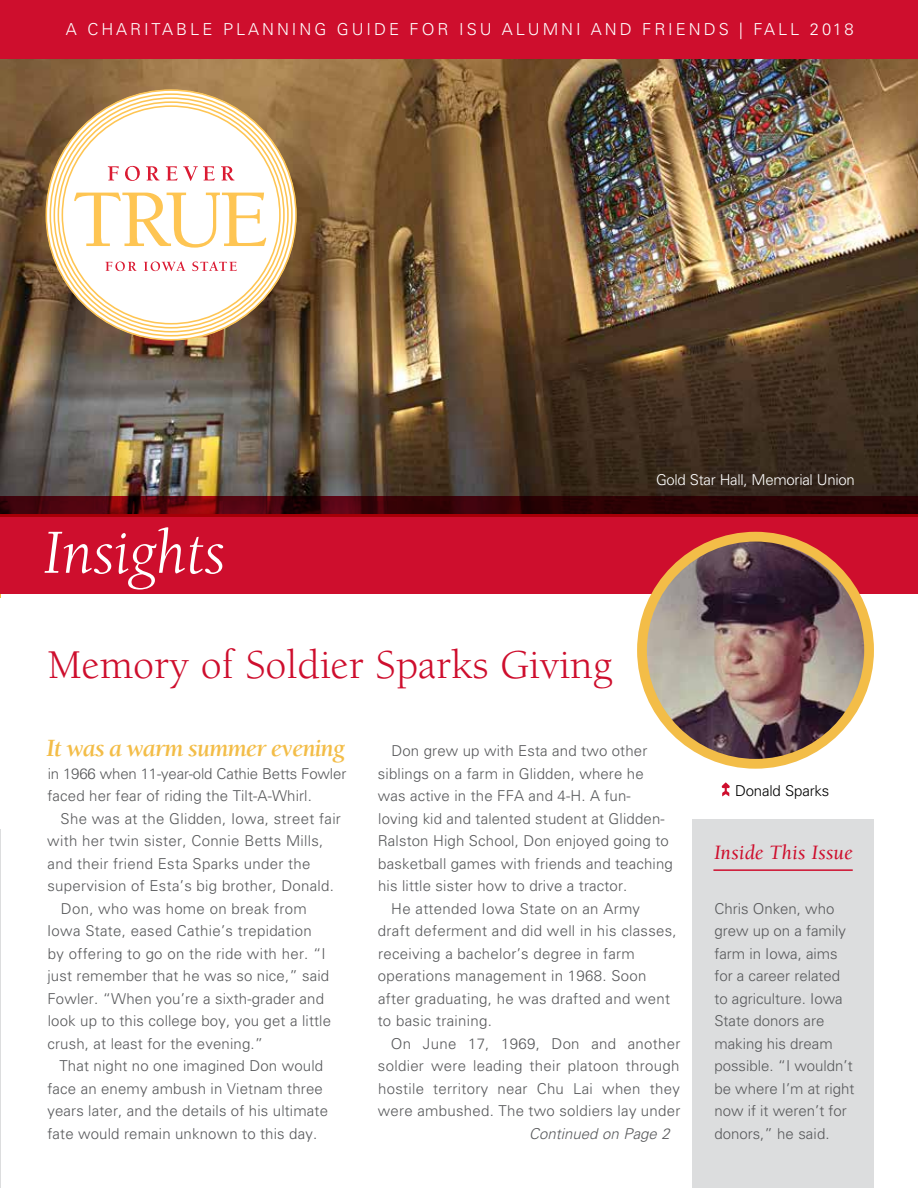
<style>
.page{position:relative;width:918px;height:1188px;background:#fff}
.page>*{position:absolute;margin:0;border:0;box-sizing:border-box;transform-origin:0 0}
.t1{font:italic 64.5px "Berkeley";color:#fff}
.t2{font:42px "Berkeley";color:#ce0e2d}
.t3{font:italic 700 25.5px "Berkeley";letter-spacing:-.04em;color:#f3bd48}
.t4{font:italic 21px "Berkeley";color:#ce0e2d}
.t5{font:300 16.5px "Univers";letter-spacing:.18em;color:#fff}
.t6{font:300 15px/22.5px "Univers";letter-spacing:.01em;color:#58595b}
.t7{font:300 15px/22.5px "Univers";letter-spacing:-.01em;color:#58595b}
.t8{font:300 15px "Univers";letter-spacing:-.02em;color:#fff}
.t9{font:italic 300 15px "Univers";color:#5a5b5d}
.t10{font:300 15px "Univers";letter-spacing:-.01em;color:#000}
</style>
<div class="page">
<hr style="left:0;top:0;width:1px;height:598px;background:#f3bd48">
<img style="left:1px;top:59px;width:917px;height:438px">
<div style="left:1px;top:514px;width:917px;height:80px;background:#ce0e2d"></div>
<div style="left:1px;top:0;width:917px;height:59px;background:#ce0e2d"></div>
<hr style="left:0;top:829px;width:1px;height:359px;background:#dcddde">
<div style="left:692px;top:819px;width:182px;height:369px;background:#dcddde"></div>
<svg style="left:1px;top:497px;width:917px;height:20px;background:#4a0208"></svg>
<svg style="left:46px;top:89px;width:251px;height:252px;background:#95744d"></svg>
<svg style="left:50px;top:93px;width:243px;height:244px;background:#a68862"></svg>
<svg style="left:54px;top:97px;width:235px;height:236px"></svg>
<svg style="left:58px;top:101px;width:227px;height:228px"></svg>
<svg style="left:62px;top:105px;width:219px;height:220px"></svg>
<svg style="left:74px;top:193px;width:192px;height:55px"></svg>
<svg style="left:105px;top:262px;width:132px;height:9px"></svg>
<svg style="left:108px;top:166px;width:126px;height:15px"></svg>
<svg style="left:722px;top:782px;width:8px;height:14px"></svg>
<img style="left:646px;top:537px;width:219px;height:226px">
<div style="left:637px;top:532px;width:237px;height:237px;border:10px solid #f3bd48;border-radius:50%"></div>
<hr style="left:713px;top:869px;width:140px;height:2px;background:#ce0e2d">
<p class="t5" style="left:66px;top:19px;width:789px">A CHARITABLE PLANNING GUIDE FOR ISU ALUMNI AND FRIENDS | FALL 2018</p>
<h1 class="t1" style="left:43px;top:520px;width:184px">Insights</h1>
<h2 class="t2" style="left:48px;top:643px;width:566px">Memory of Soldier Sparks Giving</h2>
<p class="t8" style="left:656px;top:470px;width:200px">Gold Star Hall, Memorial Union</p>
<h3 class="t3" style="left:46px;top:734px;width:300px">It was a warm summer evening</h3>
<p class="t7" style="left:47px;top:762px;width:300px">in 1966 when 11-year-old Cathie Betts Fowler faced her fear of riding the Tilt-A-Whirl.</p>
<p class="t6" style="left:61px;top:807px;width:282px">She was at the Glidden, Iowa, street fair</p>
<p class="t6" style="left:47px;top:829px;width:278px">with her twin sister, Connie Betts Mills,</p>
<p class="t6" style="left:48px;top:852px;width:264px">and their friend Esta Sparks under the</p>
<p class="t6" style="left:48px;top:874px;width:288px">supervision of Esta’s big brother, Donald.</p>
<p class="t6" style="left:61px;top:897px;width:247px">Don, who was home on break from</p>
<p class="t6" style="left:47px;top:919px;width:266px">Iowa State, eased Cathie’s trepidation</p>
<p class="t6" style="left:48px;top:942px;width:279px">by offering to go on the ride with her. “I</p>
<p class="t6" style="left:48px;top:964px;width:283px">just remember that he was so nice,” said</p>
<p class="t6" style="left:47px;top:987px;width:278px">Fowler. “When you’re a sixth-grader and</p>
<p class="t6" style="left:48px;top:1009px;width:285px">look up to this college boy, you get a little</p>
<p class="t6" style="left:48px;top:1032px;width:217px">crush, at least for the evening.”</p>
<p class="t6" style="left:59px;top:1054px;width:265px">That night no one imagined Don would</p>
<p class="t6" style="left:47px;top:1077px;width:277px">face an enemy ambush in Vietnam three</p>
<p class="t6" style="left:47px;top:1099px;width:282px">years later, and the details of his ultimate</p>
<p class="t6" style="left:47px;top:1122px;width:271px">fate would remain unknown to this day.</p>
<p class="t6" style="left:391px;top:739px;width:257px">Don grew up with Esta and two other</p>
<p class="t6" style="left:378px;top:762px;width:267px">siblings on a farm in Glidden, where he</p>
<p class="t6" style="left:378px;top:784px;width:254px">was active in the FFA and 4-H. A fun-</p>
<p class="t6" style="left:378px;top:807px;width:288px">loving kid and talented student at Glidden-</p>
<p class="t6" style="left:378px;top:829px;width:293px">Ralston High School, Don enjoyed going to</p>
<p class="t6" style="left:378px;top:852px;width:296px">basketball games with friends and teaching</p>
<p class="t6" style="left:378px;top:874px;width:251px">his little sister how to drive a tractor.</p>
<p class="t6" style="left:391px;top:897px;width:250px">He attended Iowa State on an Army</p>
<p class="t6" style="left:378px;top:919px;width:300px">draft deferment and did well in his classes,</p>
<p class="t6" style="left:378px;top:942px;width:258px">receiving a bachelor’s degree in farm</p>
<p class="t6" style="left:378px;top:964px;width:270px">operations management in 1968. Soon</p>
<p class="t6" style="left:378px;top:987px;width:294px">after graduating, he was drafted and went</p>
<p class="t6" style="left:378px;top:1009px;width:116px">to basic training.</p>
<p class="t6" style="left:391px;top:1032px;width:291px">On June 17, 1969, Don and another</p>
<p class="t6" style="left:378px;top:1054px;width:303px">soldier were leading their platoon through</p>
<p class="t6" style="left:378px;top:1077px;width:303px">hostile territory near Chu Lai when they</p>
<p class="t6" style="left:378px;top:1099px;width:304px">were ambushed. The two soldiers lay under</p>
<p class="t9" style="left:529px;top:1124px;width:142px">Continued on Page 2</p>
<p class="t10" style="left:735px;top:782px;width:96px">Donald Sparks</p>
<h3 class="t4" style="left:714px;top:842px;width:140px">Inside This Issue</h3>
<p class="t6" style="left:714px;top:897px;width:142px">Chris Onken, who grew up on a family farm in Iowa, aims for a career related to agriculture. Iowa<br>State donors are making his dream possible. “I wouldn’t be where I’m at right now if it weren’t for donors,” he said.</p>
</div>
